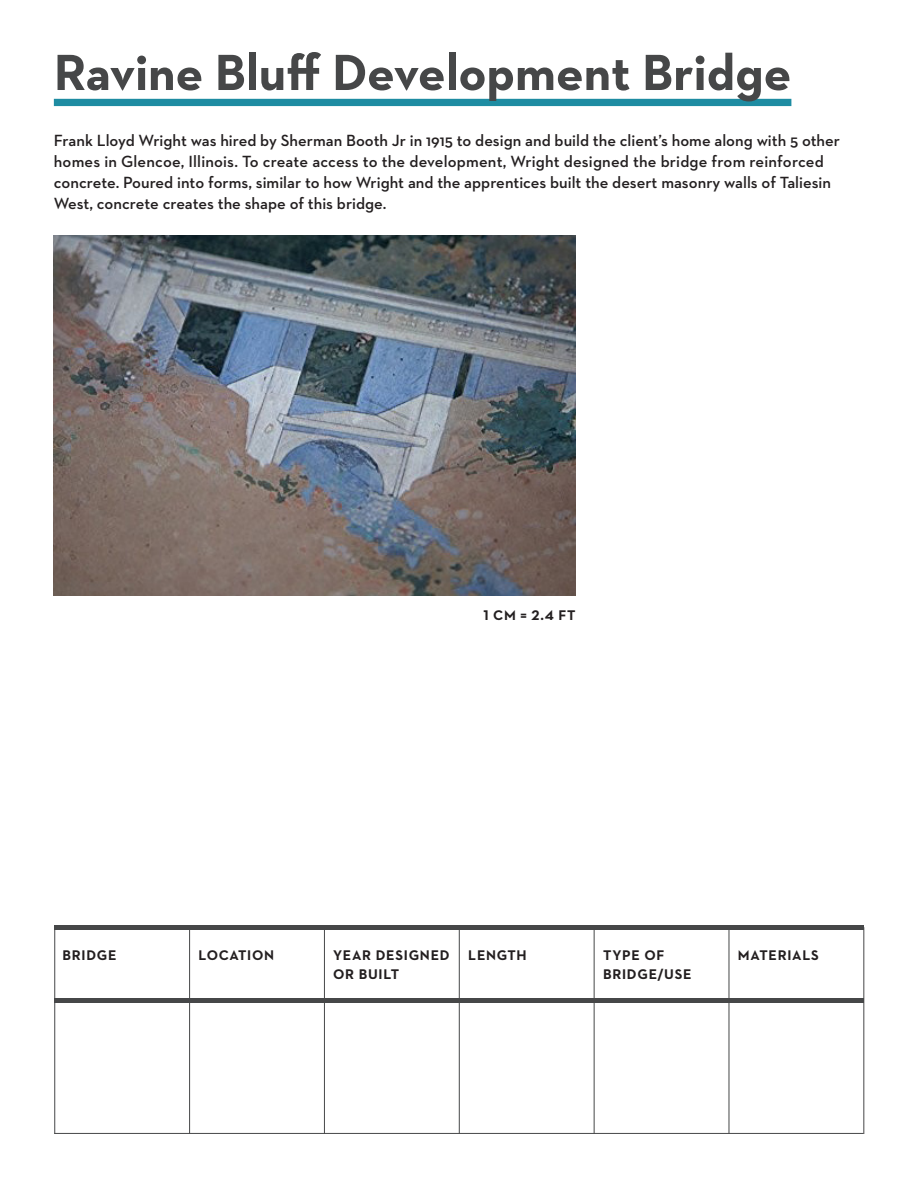
<style>
.page{position:relative;width:918px;height:1188px;background:#fff}
.page>*{position:absolute;margin:0;border:0;box-sizing:border-box;transform-origin:0 0}
.t1{font:700 51.75px "Neutraface 2 Text";color:#464748}
.t2{font:600 16.5px/21px "Neutraface 2 Text";color:#231f20}
.t3{font:700 14.25px/19.5px "Neutraface 2 Text";letter-spacing:.05em;color:#231f20}
</style>
<div class="page">
<div style="left:54px;top:99px;width:737px;height:7px;background:#1e8ca2"></div>
<hr style="left:54px;top:925px;width:810px;height:4px;background:#464748">
<hr style="left:54px;top:999px;width:810px;height:4px;background:#464748">
<hr style="left:189px;top:929px;width:1px;height:205px;background:#464748">
<hr style="left:594px;top:929px;width:1px;height:205px;background:#464748">
<hr style="left:459px;top:929px;width:1px;height:205px;background:#464748">
<hr style="left:863px;top:927px;width:1px;height:207px;background:#464748">
<hr style="left:54px;top:929px;width:1px;height:205px;background:#464748">
<hr style="left:54px;top:1133px;width:810px;height:1px;background:#464748">
<hr style="left:324px;top:929px;width:1px;height:205px;background:#464748">
<hr style="left:729px;top:929px;width:1px;height:205px;background:#464748">
<img style="left:54px;top:236px;width:522px;height:360px">
<h1 class="t1" style="left:54px;top:52px;width:739px">Ravine Bluff Development Bridge</h1>
<p class="t2" style="left:54px;top:131px;width:788px">Frank Lloyd Wright was hired by Sherman Booth Jr in 1915 to design and build the client’s home along with 5 other homes in Glencoe, Illinois. To create access to the development, Wright designed the bridge from reinforced concrete. Poured into forms, similar to how Wright and the apprentices built the desert masonry walls of Taliesin West, concrete creates the shape of this bridge.</p>
<p class="t3" style="left:484px;top:605px;width:94px">1 CM = 2.4 FT</p>
<p class="t3" style="left:63px;top:946px;width:55px">BRIDGE</p>
<p class="t3" style="left:199px;top:946px;width:77px">LOCATION</p>
<p class="t3" style="left:468px;top:946px;width:60px">LENGTH</p>
<p class="t3" style="left:603px;top:946px;width:90px">TYPE OF<br>BRIDGE/USE</p>
<p class="t3" style="left:333px;top:946px;width:118px">YEAR DESIGNED</p>
<p class="t3" style="left:738px;top:946px;width:82px">MATERIALS</p>
<p class="t3" style="left:333px;top:966px;width:68px">OR BUILT</p>
</div>
